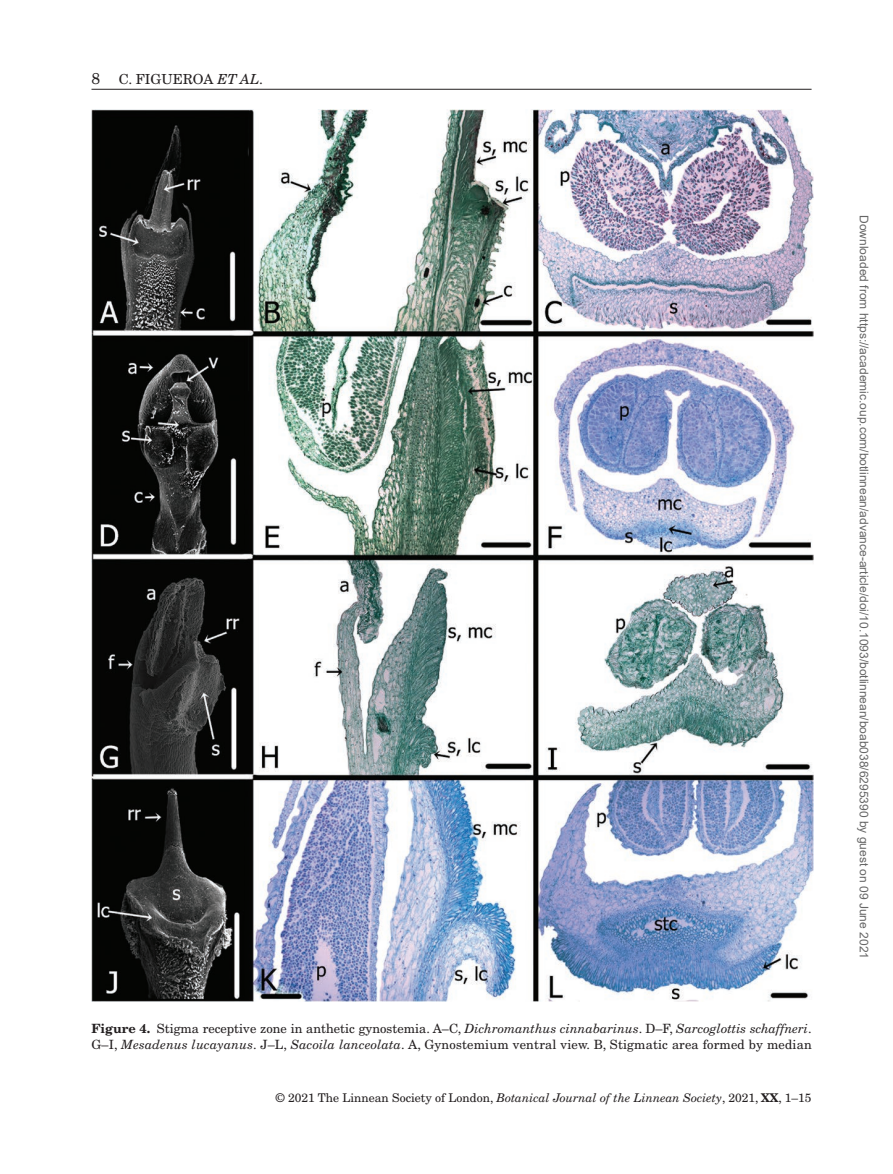
<style>
.page{position:relative;width:893px;height:1174px;background:#fff}
.page>*{position:absolute;margin:0;border:0;box-sizing:border-box;transform-origin:0 0}
.t1{font:13.8px "New Century Schlbk";color:#231f20}
.t2{font:12.75px/16.5px "New Century Schlbk";letter-spacing:.01em;color:#231f20}
.t3{font:12px "Arial";color:#666}
.t4{font:12px "New Century Schlbk";color:#231f20}
.s1{font-size:15.75px}
.s2{font-style:italic}
.s3{font-weight:700}
</style>
<div class="page">
<hr style="left:92px;top:89px;width:720px;height:1px;background:#231f20">
<img style="left:92px;top:110px;width:722px;height:891px">
<p class="t1" style="left:92px;top:70px;width:173px"><span class="s1">8</span> C. FIGUEROA <span class="s2">ET AL</span>.</p>
<p class="t2" style="left:92px;top:1019px;width:722px"><span class="s3">Figure 4.</span> Stigma receptive zone in anthetic gynostemia. A–C, <span class="s2">Dichromanthus cinnabarinus</span>. D–F, <span class="s2">Sarcoglottis schaffneri</span>.<br>G–I, <span class="s2">Mesadenus lucayanus</span>. J–L, <span class="s2">Sacoila lanceolata</span>. A, Gynostemium ventral view. B, Stigmatic area formed by median</p>
<p class="t4" style="left:276px;top:1090px;width:537px">© 2021 The Linnean Society of London, <span class="s2">Botanical Journal of the Linnean Society</span>, 2021, <span class="s3">XX</span>, 1–15</p>
<p class="t3" style="left:868px;top:215px;width:745px;rotate:90deg">Downloaded from https://academic.oup.com/botlinnean/advance-article/doi/10.1093/botlinnean/boab038/6295390 by guest on 09 June 2021</p>
</div>
